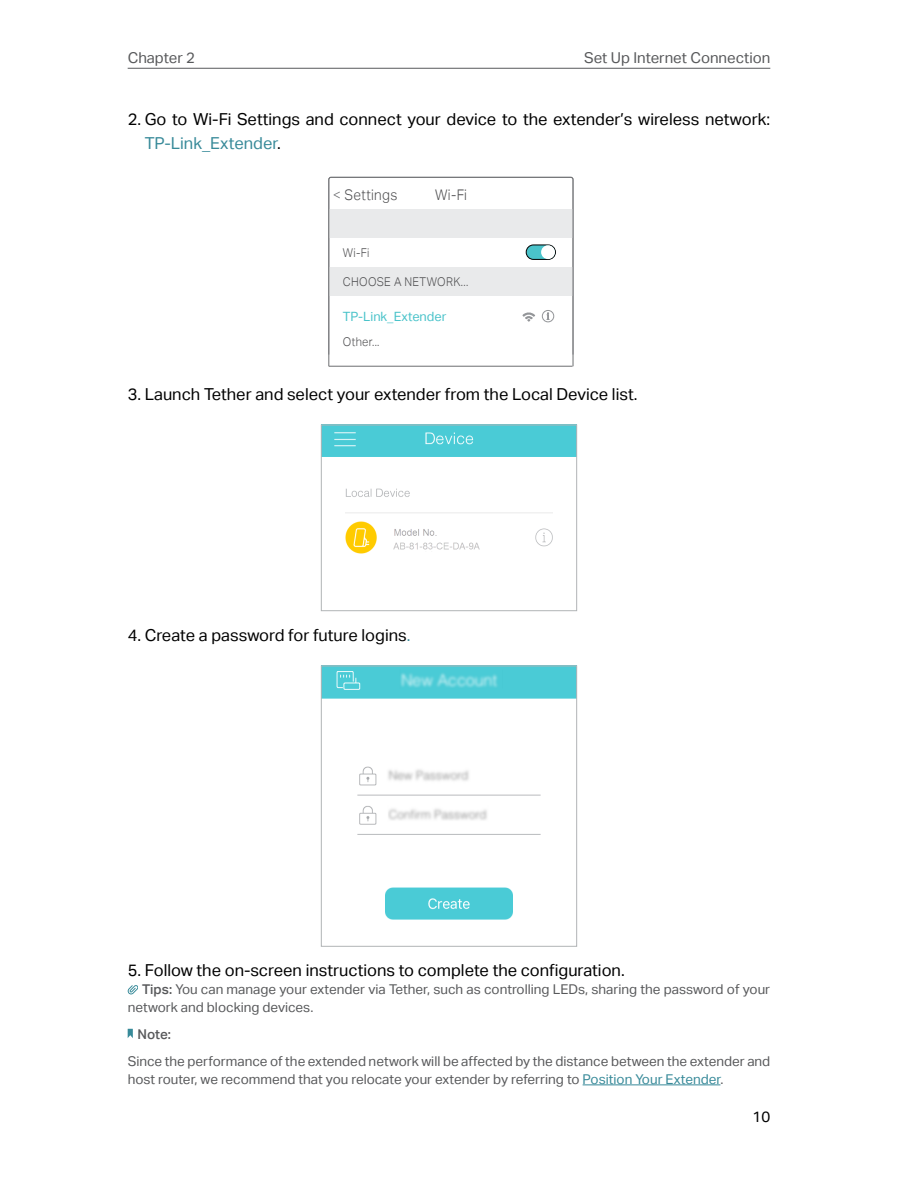
<style>
.page{position:relative;width:898px;height:1187px;background:#fff}
.page>*{position:absolute;margin:0;border:0;box-sizing:border-box;transform-origin:0 0}
.t1{font:16.5px/24px "TP Link Aktiv Regular";color:#000}
.t2{font:15px "TP Link Aktiv Regular";color:#58595b}
.t3{font:15px "TP Link Aktiv Regular";color:#000}
.t4{font:14.55px "TP Link Aktiv Light";letter-spacing:.025em;color:#4c4c4e;scale:.93 1}
.t5{font:13.5px/18px "TP Link Aktiv Regular";color:#58595b}
.t6{font:13.5px "TP Link Aktiv Medium";color:#58595b}
.t7{font:12.75px "TP Link Aktiv Regular";color:#4ac3ca}
.t8{font:12.15px "TP Link Aktiv Light";letter-spacing:.025em;color:#4c4c4e;scale:.93 1}
.s1{color:#388a99}
.s2{color:#6d6e71}
.s3{font-family:"TP Link Aktiv Medium"}
</style>
<div class="page">
<hr style="left:128px;top:68px;width:642px;height:1px;background:#58595b">
<hr style="left:582px;top:1084px;width:138px;height:1px;background:#388a99">
<svg style="left:328px;top:177px;width:245px;height:189px"></svg>
<svg style="left:522px;top:312px;width:13px;height:10px"></svg>
<div style="left:541px;top:310px;width:13px;height:12px;border:1px solid #939598;border-radius:50%"></div>
<svg style="left:546px;top:312px;width:3px;height:8px"></svg>
<hr style="left:329px;top:366px;width:243px;height:1px;background:#6d6e71">
<img style="left:323px;top:427px;width:251px;height:127px">
<div style="left:321px;top:425px;width:255px;height:186px;border:1px solid #b1b4b6"></div>
<img style="left:323px;top:667px;width:251px;height:253px">
<div style="left:321px;top:665px;width:255px;height:281px;border:1px solid #b1b4b6"></div>
<svg style="left:128px;top:985px;width:10px;height:9px"></svg>
<svg style="left:128px;top:1028px;width:5px;height:10px"></svg>
<p class="t2" style="left:128px;top:49px;width:69px">Chapter 2</p>
<p class="t2" style="left:584px;top:49px;width:188px">Set Up Internet Connection</p>
<p class="t1" style="left:145px;top:107px;width:627px;text-indent:-17px">2. Go to Wi-Fi Settings and connect your device to the extender’s wireless network:<br><span class="s1">TP-Link_Extender</span>.</p>
<p class="t4" style="left:435px;top:186px;width:36px">Wi-Fi</p>
<p class="t4" style="left:333px;top:186px;width:71px"><span class="s2">&lt;</span> Settings</p>
<p class="t8" style="left:343px;top:246px;width:30px">Wi-Fi</p>
<p class="t8" style="left:343px;top:274px;width:136px">CHOOSE A NETWORK...</p>
<p class="t7" style="left:343px;top:309px;width:105px">TP-Link_Extender</p>
<p class="t8" style="left:343px;top:335px;width:41px">Other...</p>
<p class="t1" style="left:128px;top:382px;width:511px">3. Launch Tether and select your extender from the Local Device list.</p>
<p class="t1" style="left:128px;top:623px;width:284px">4. Create a password for future logins<span class="s1">.</span></p>
<p class="t1" style="left:128px;top:958px;width:498px">5. Follow the on-screen instructions to complete the configuration.</p>
<p class="t5" style="left:128px;top:980px;width:643px;text-indent:14px"><span class="s3">Tips:</span> You can manage your extender via Tether, such as controlling LEDs, sharing the password of your network and blocking devices.</p>
<p class="t6" style="left:137px;top:1026px;width:35px">Note:</p>
<p class="t5" style="left:128px;top:1051px;width:644px">Since the performance of the extended network will be affected by the distance between the extender and host router, we recommend that you relocate your extender by referring to <span class="s1">Position Your Extender</span>.</p>
<p class="t3" style="left:752px;top:1107px;width:19px">10</p>
</div>
